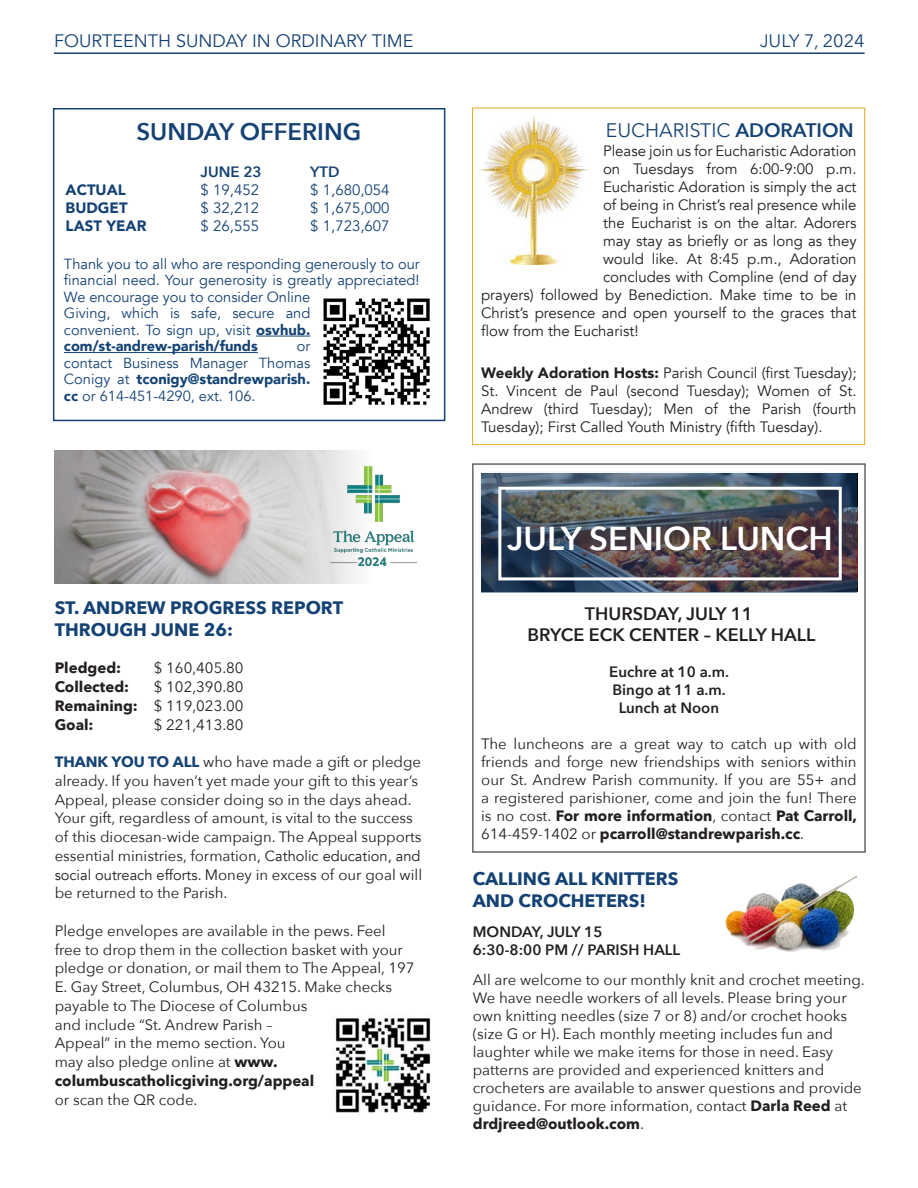
<style>
.page{position:relative;width:918px;height:1188px;background:#fff}
.page>*{position:absolute;margin:0;border:0;box-sizing:border-box;transform-origin:0 0}
.t1{font:600 33px "Avenir Next";color:#fff}
.t2{font:600 24px "Avenir Next";color:#144274}
.t3{font:19.5px "Avenir Next";color:#144274}
.t4{font:700 18px/21.6px "Avenir Next";color:#144274}
.t5{font:600 18px "Avenir Next";color:#231f20}
.t6{font:18px "Avenir";color:#144274}
.t7{font:18px "Avenir Next";color:#144274}
.t8{font:15px/18.8px "Avenir Next";color:#231f20}
.Paragraph{font:15px/18px "Avenir";color:#231f20;text-align:justify}
.t9{font:600 15px "Avenir Next";color:#231f20}
.t10{font:15px "Avenir";color:#144274}
.t11{font:700 15px "Avenir Next";color:#231f20}
.t12{font:900 15px "Avenir";color:#144274}
.t13{font:600 15px "Avenir Next";color:#144274}
.t14{font:14.7px/16.5px "Avenir";color:#144274}
.s1{font-weight:900}
.s2{font-weight:700}
.s3{font-weight:700;color:#144274}
.s4{font-family:"Avenir";font-size:14.7px}
.s5{font-weight:600}
</style>
<div class="page">
<hr style="left:54px;top:52px;width:811px;height:2px;background:#144274">
<img style="left:55px;top:450px;width:331px;height:133px">
<img style="left:323px;top:298px;width:107px;height:107px">
<hr style="left:256px;top:336px;width:54px;height:1px;background:#144274">
<hr style="left:64px;top:352px;width:194px;height:1px;background:#144274">
<div style="left:53px;top:108px;width:392px;height:313px;border:2px solid #144274"></div>
<img style="left:480px;top:116px;width:108px;height:149px">
<div style="left:472px;top:108px;width:393px;height:337px;border:1px solid #eaaa20"></div>
<img style="left:331px;top:467px;width:86px;height:98px">
<img style="left:334px;top:1018px;width:97px;height:95px">
<img style="left:482px;top:473px;width:375px;height:120px">
<div style="left:478px;top:470px;width:359px;height:110px;background:#231f20;opacity:.75"></div>
<div style="left:498px;top:487px;width:344px;height:93px;border:3px solid #fff"></div>
<div style="left:472px;top:463px;width:394px;height:390px;border:2px solid #636366"></div>
<img style="left:725px;top:875px;width:132px;height:62px">
<p class="t6" style="left:54px;top:30px;width:361px">FOURTEENTH SUNDAY IN ORDINARY TIME</p>
<p class="t7" style="left:760px;top:25px;width:106px">JULY 7, 2024</p>
<p class="t2" style="left:136px;top:111px;width:226px">SUNDAY OFFERING</p>
<p class="t13" style="left:201px;top:159px;width:63px">JUNE 23</p>
<p class="t13" style="left:310px;top:159px;width:31px">YTD</p>
<p class="t12" style="left:66px;top:177px;width:62px">ACTUAL</p>
<p class="t10" style="left:201px;top:181px;width:60px">$ 19,452</p>
<p class="t10" style="left:310px;top:181px;width:81px">$ 1,680,054</p>
<p class="t12" style="left:66px;top:195px;width:63px">BUDGET</p>
<p class="t10" style="left:201px;top:199px;width:60px">$ 32,212</p>
<p class="t10" style="left:310px;top:199px;width:81px">$ 1,675,000</p>
<p class="t12" style="left:66px;top:213px;width:82px">LAST YEAR</p>
<p class="t10" style="left:201px;top:217px;width:60px">$ 26,555</p>
<p class="t10" style="left:310px;top:217px;width:81px">$ 1,723,607</p>
<p class="t14" style="left:64px;top:256px;width:357px">Thank you to all who are responding generously to our financial need. Your generosity is greatly appreciated!<br>We encourage you to consider Online<br>Giving, which is safe, secure and<br>convenient. To sign up, visit <span class="s1">osvhub. com/st-andrew-parish/funds</span></p>
<p class="t14" style="left:64px;top:338px;width:248px;text-align:justify;text-indent:233px">or contact Business Manager Thomas Conigy at <span class="s1">tconigy@standrewparish. cc</span> or 614-451-4290, ext. 106.</p>
<p class="t4" style="left:55px;top:597px;width:290px">ST. ANDREW PROGRESS REPORT</p>
<p class="t4" style="left:55px;top:618px;width:180px">THROUGH JUNE 26:</p>
<p class="t11" style="left:55px;top:655px;width:68px">Pledged:</p>
<p class="t8" style="left:154px;top:658px;width:91px">$ 160,405.80</p>
<p class="t11" style="left:55px;top:674px;width:76px">Collected:</p>
<p class="t8" style="left:154px;top:677px;width:91px">$ 102,390.80</p>
<p class="t8" style="left:55px;top:696px;width:190px"><span class="s2">Remaining:</span> $ 119,023.00</p>
<p class="t11" style="left:55px;top:711px;width:40px">Goal:</p>
<p class="t8" style="left:154px;top:714px;width:91px">$ 221,413.80</p>
<p class="t8" style="left:55px;top:752px;width:369px"><span class="s3">THANK YOU TO ALL</span> who have made a gift or pledge already. If you haven’t yet made your gift to this year’s Appeal, please consider doing so in the days ahead.<br>Your gift, regardless of amount, is vital to the success of this diocesan-wide campaign. The Appeal supports essential ministries, formation<span class="s4">, Catholic education, and social outreach efforts</span>. Money in excess of our goal will be returned to the Parish.</p>
<p class="t8" style="left:55px;top:921px;width:361px">Pledge envelopes are available in the pews. Feel free to drop them in the collection basket with your pledge or donation, or mail them to The Appeal, 197<br>E. Gay Street, Columbus, OH 43215. Make checks payable to The Diocese of Columbus<br>and include “St. Andrew Parish –<br>Appeal” in the memo section. You<br>may also pledge online at <span class="s2">www. columbuscatholicgiving.org/appeal<br></span>or scan the QR code.</p>
<p class="t3" style="left:606px;top:114px;width:249px">EUCHARISTIC <span class="s5">ADORATION</span></p>
<p class="Paragraph" style="left:603px;top:142px;width:255px">Please join us for Eucharistic Adoration</p>
<p class="Paragraph" style="left:603px;top:160px;width:255px">on Tuesdays from 6:00-9:00 p.m.</p>
<p class="Paragraph" style="left:603px;top:178px;width:255px">Eucharistic Adoration is simply the act</p>
<p class="Paragraph" style="left:603px;top:196px;width:255px">of being in Christ’s real presence while</p>
<p class="Paragraph" style="left:603px;top:214px;width:255px">the Eucharist is on the altar. Adorers</p>
<p class="Paragraph" style="left:603px;top:232px;width:255px">may stay as briefly or as long as they</p>
<p class="Paragraph" style="left:603px;top:250px;width:255px">would like. At 8:45 p.m., Adoration</p>
<p class="Paragraph" style="left:603px;top:268px;width:255px">concludes with Compline (end of day</p>
<p class="Paragraph" style="left:481px;top:286px;width:377px">prayers) followed by Benediction. Make time to be in</p>
<p class="Paragraph" style="left:481px;top:304px;width:377px">Christ’s presence and open yourself to the graces that</p>
<p class="Paragraph" style="left:481px;top:322px;width:159px">flow from the Eucharist!</p>
<p class="Paragraph" style="left:481px;top:364px;width:377px"><span class="s1">Weekly Adoration Hosts:</span> Parish Council (first Tuesday); St. Vincent de Paul (second Tuesday); Women of St.<br>Andrew (third Tuesday); Men of the Parish (fourth Tuesday); First Called Youth Ministry (fifth Tuesday).</p>
<p class="t1" style="left:507px;top:510px;width:327px">JULY SENIOR LUNCH</p>
<p class="t5" style="left:585px;top:598px;width:169px">THURSDAY, JULY 11</p>
<p class="t5" style="left:527px;top:619px;width:289px">BRYCE ECK CENTER – KELLY HALL</p>
<p class="t9" style="left:609px;top:659px;width:121px">Euchre at 10 a.m.</p>
<p class="t9" style="left:613px;top:677px;width:115px">Bingo at 11 a.m.</p>
<p class="t9" style="left:619px;top:695px;width:102px">Lunch at Noon</p>
<p class="t8" style="left:481px;top:734px;width:377px;line-height:18px;text-align:justify">The luncheons are a great way to catch up with old friends and forge new friendships with seniors within our St. Andrew Parish community. If you are 55+ and a registered parishioner, come and join the fun! There is no cost. <span class="s2">For more information</span>, contact <span class="s2">Pat Carroll, </span>614-459-1402 or <span class="s2">pcarroll@standrewparish.cc</span>.</p>
<p class="t4" style="left:473px;top:868px;width:207px">CALLING ALL KNITTERS<br>AND CROCHETERS!</p>
<p class="t9" style="left:473px;top:919px;width:131px">MONDAY, JULY 15</p>
<p class="t9" style="left:473px;top:937px;width:209px">6:30-8:00 PM // PARISH HALL</p>
<p class="t8" style="left:473px;top:970px;width:394px;line-height:18px">All are welcome to our monthly knit and crochet meeting.<br>We have needle workers of all levels. Please bring your own knitting needles (size 7 or 8) and/or crochet hooks (size G or H). Each monthly meeting includes fun and laughter while we make items for those in need. Easy patterns are provided and experienced knitters and crocheters are available to answer questions and provide guidance. For more information, contact <span class="s2">Darla Reed</span> at <span class="s2">drdjreed@outlook.com</span>.</p>
</div>
